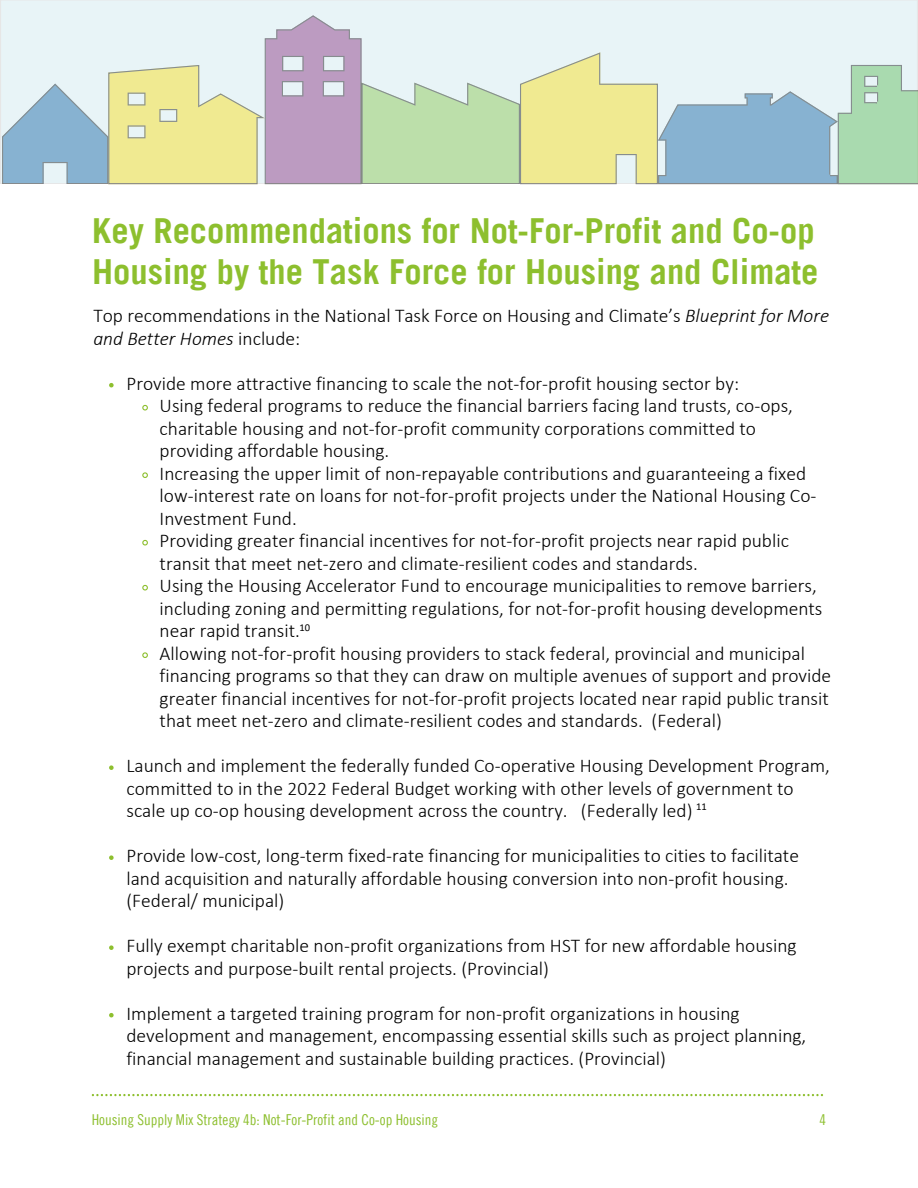
<style>
.page{position:relative;width:918px;height:1188px;background:#fff}
.page>*{position:absolute;margin:0;border:0;box-sizing:border-box;transform-origin:0 0}
.t1{font:700 34.5px/40.5px "Trade Gothic LT Pro";color:#8dbf2e}
.t2{font:300 19.5px/22.5px "Calibri";color:#000}
.t3{font:15px "Trade Gothic LT Pro Cn 18";color:#8dbf2e}
.t4{font:10.5px "Calibri";color:#000}
.s1{font-style:italic}
</style>
<div class="page">
<svg style="left:92px;top:1094px;width:731px;height:2px"></svg>
<div style="left:0;top:0;width:918px;height:184px;background:#e8f4f7"></div>
<svg style="left:2px;top:15px;width:916px;height:169px;background:#cfdccd"></svg>
<svg style="left:109px;top:383px;width:5px;height:4px"></svg>
<svg style="left:142px;top:404px;width:6px;height:7px"></svg>
<svg style="left:142px;top:472px;width:6px;height:6px"></svg>
<svg style="left:142px;top:539px;width:6px;height:7px"></svg>
<svg style="left:142px;top:584px;width:6px;height:7px"></svg>
<svg style="left:142px;top:652px;width:6px;height:6px"></svg>
<svg style="left:109px;top:765px;width:5px;height:5px"></svg>
<svg style="left:109px;top:855px;width:5px;height:5px"></svg>
<svg style="left:109px;top:945px;width:5px;height:5px"></svg>
<svg style="left:109px;top:1013px;width:5px;height:4px"></svg>
<p class="t1" style="left:92px;top:215px;width:728px">Key Recommendations for Not-For-Profit and Co-op<br>Housing by the Task Force for Housing and Climate</p>
<p class="t2" style="left:93px;top:306px;width:737px">Top recommendations in the National Task Force on Housing and Climate’s <span class="s1">Blueprint for More and Better Homes</span> include:</p>
<p class="t2" style="left:126px;top:374px;width:614px">Provide more attractive financing to scale the not-for-profit housing sector by:</p>
<p class="t2" style="left:160px;top:396px;width:635px">Using federal programs to reduce the financial barriers facing land trusts, co-ops, charitable housing and not-for-profit community corporations committed to providing affordable housing.</p>
<p class="t2" style="left:160px;top:464px;width:658px">Increasing the upper limit of non-repayable contributions and guaranteeing a fixed low-interest rate on loans for not-for-profit projects under the National Housing Co-<br>Investment Fund.</p>
<p class="t2" style="left:160px;top:531px;width:631px">Providing greater financial incentives for not-for-profit projects near rapid public transit that meet net-zero and climate-resilient codes and standards.</p>
<p class="t2" style="left:160px;top:576px;width:664px">Using the Housing Accelerator Fund to encourage municipalities to remove barriers, including zoning and permitting regulations, for not-for-profit housing developments near rapid transit.</p>
<p class="t2" style="left:160px;top:644px;width:673px">Allowing not-for-profit housing providers to stack federal, provincial and municipal financing programs so that they can draw on multiple avenues of support and provide greater financial incentives for not-for-profit projects located near rapid public transit that meet net-zero and climate-resilient codes and standards. (Federal)</p>
<p class="t2" style="left:126px;top:756px;width:705px">Launch and implement the federally funded Co-operative Housing Development Program, committed to in the 2022 Federal Budget working with other levels of government to scale up co-op housing development across the country. (Federally led)</p>
<p class="t2" style="left:126px;top:846px;width:674px">Provide low-cost, long-term fixed-rate financing for municipalities to cities to facilitate land acquisition and naturally affordable housing conversion into non-profit housing. (Federal/ municipal)</p>
<p class="t2" style="left:126px;top:936px;width:672px">Fully exempt charitable non-profit organizations from HST for new affordable housing projects and purpose-built rental projects. (Provincial)</p>
<p class="t2" style="left:126px;top:1004px;width:681px">Implement a targeted training program for non-profit organizations in housing development and management, encompassing essential skills such as project planning, financial management and sustainable building practices. (Provincial)</p>
<p class="t4" style="left:300px;top:623px;width:12px">10</p>
<p class="t4" style="left:696px;top:802px;width:12px">11</p>
<h1 class="t3" style="left:92px;top:1114px;width:348px">Housing Supply Mix Strategy 4b: Not-For-Profit and Co-op Housing</h1>
<h2 class="t3" style="left:820px;top:1114px;width:8px">4</h2>
</div>
